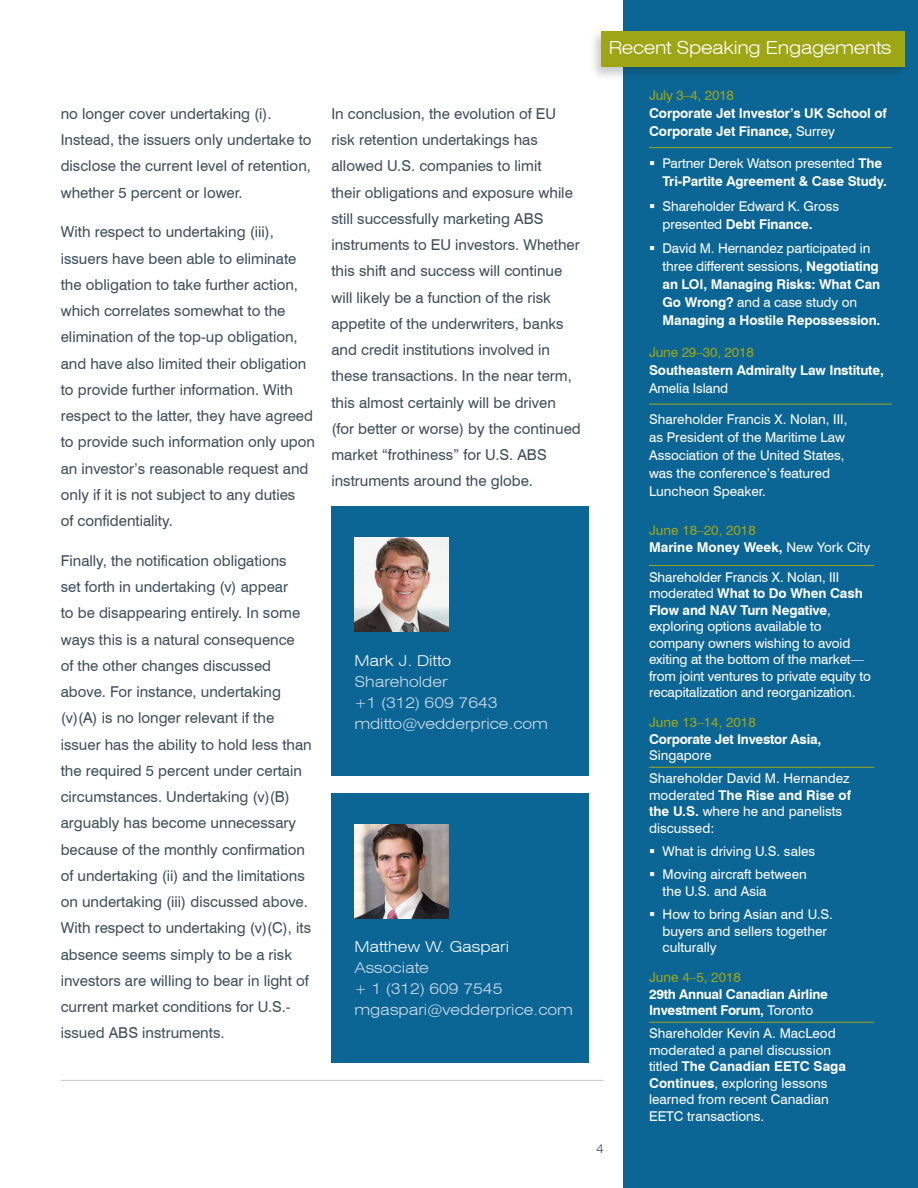
<style>
.page{position:relative;width:918px;height:1188px;background:#fff}
.page>*{position:absolute;margin:0;border:0;box-sizing:border-box;transform-origin:0 0}
.t1{font:300 expanded 18px "Swiss 721 BT";letter-spacing:-.02em;color:#fff}
.t2{font:15px/26.2px "Swiss 721 BT";color:#3d4f59}
.t3{font:300 expanded 15px/21px "Swiss 721 BT";color:#cddde6}
.t4{font:300 expanded 15px "Swiss 721 BT";color:#fff}
.t5{font:13.5px/16.5px "Swiss 721 BT";color:#fff}
.t6{font:700 13.5px/18px "Swiss 721 BT";letter-spacing:-.01em;color:#fff}
.t7{font:13.5px "Swiss 721 BT";letter-spacing:-.005em;color:#9ea615}
.t8{font:300 expanded 12px "Swiss 721 BT";color:#3d4f59}
.s1{font-weight:400}
.s2{font-weight:700}
.s3{font-weight:400;color:#9ea615}
</style>
<div class="page">
<div style="left:623px;top:0;width:295px;height:1188px;background:#0b6696"></div>
<hr style="left:61px;top:1080px;width:543px;height:1px;background:#c7c8ca">
<div style="left:590px;top:29px;width:319px;height:52px;background:#231f20;opacity:.24"></div>
<div style="left:602px;top:31px;width:303px;height:36px;background:#9ea615"></div>
<hr style="left:649px;top:565px;width:225px;height:1px;background:#9ea615">
<hr style="left:649px;top:767px;width:225px;height:1px;background:#9ea615">
<hr style="left:649px;top:1022px;width:225px;height:1px;background:#9ea615">
<hr style="left:649px;top:147px;width:243px;height:1px;background:#9ea615">
<hr style="left:649px;top:404px;width:243px;height:1px;background:#9ea615">
<div style="left:331px;top:506px;width:258px;height:270px;background:#0b6696"></div>
<img style="left:354px;top:537px;width:95px;height:95px">
<div style="left:331px;top:793px;width:258px;height:270px;background:#0b6696"></div>
<img style="left:354px;top:824px;width:95px;height:95px">
<p class="t2" style="left:61px;top:100px;width:252px">no longer cover undertaking (i).<br>Instead, the issuers only undertake to disclose the current level of retention, whether 5 percent or lower.</p>
<p class="t2" style="left:61px;top:219px;width:256px">With respect to undertaking (iii), issuers have been able to eliminate the obligation to take further action, which correlates somewhat to the elimination of the top-up obligation, and have also limited their obligation to provide further information. With respect to the latter, they have agreed to provide such information only upon an investor’s reasonable request and only if it is not subject to any duties<br>of confidentiality.</p>
<p class="t2" style="left:61px;top:547px;width:253px">Finally, the notification obligations<br>set forth in undertaking (v) appear<br>to be disappearing entirely. In some ways this is a natural consequence<br>of the other changes discussed above. For instance, undertaking (v)(A) is no longer relevant if the issuer has the ability to hold less than the required 5 percent under certain circumstances. Undertaking (v)(B) arguably has become unnecessary because of the monthly confirmation of undertaking (ii) and the limitations on undertaking (iii) discussed above.<br>With respect to undertaking (v)(C), its absence seems simply to be a risk investors are willing to bear in light of current market conditions for U.S.- issued ABS instruments.</p>
<p class="t2" style="left:331px;top:100px;width:251px">In conclusion, the evolution of EU risk retention undertakings has allowed U.S. companies to limit<br>their obligations and exposure while still successfully marketing ABS instruments to EU investors. Whether this shift and success will continue will likely be a function of the risk appetite of the underwriters, banks and credit institutions involved in these transactions. In the near term, this almost certainly will be driven (for better or worse) by the continued market “frothiness” for U.S. ABS instruments around the globe.</p>
<p class="t4" style="left:354px;top:651px;width:98px">Mark J. Ditto</p>
<p class="t3" style="left:354px;top:671px;width:195px">Shareholder<br>+1 (312) 609 7643 mditto@vedderprice.com</p>
<p class="t4" style="left:354px;top:938px;width:156px">Matthew W. Gaspari</p>
<p class="t3" style="left:354px;top:958px;width:220px">Associate<br>+ 1 (312) 609 7545 mgaspari@vedderprice.com</p>
<p class="t1" style="left:609px;top:37px;width:284px">Recent Speaking Engagements</p>
<p class="t7" style="left:649px;top:87px;width:86px">July 3–4, 2018</p>
<p class="t6" style="left:649px;top:105px;width:239px">Corporate Jet Investor’s UK School of<br>Corporate Jet Finance, <span class="s1">Surrey</span></p>
<p class="t6" style="left:663px;top:154px;width:226px;text-indent:-14px">▪ <span class="s1">Partner Derek Watson presented</span> The<br>Tri-Partite Agreement &amp; Case Study.</p>
<p class="t5" style="left:663px;top:197px;width:178px;line-height:18px;text-indent:-14px">▪ Shareholder Edward K. Gross presented <span class="s2">Debt Finance.</span></p>
<p class="t6" style="left:663px;top:239px;width:219px;text-indent:-14px">▪ <span class="s1">David M. Hernandez participated in three different sessions,</span> Negotiating an LOI, Managing Risks: What Can Go Wrong? <span class="s1">and a case study on </span>Managing a Hostile Repossession.</p>
<p class="t7" style="left:649px;top:344px;width:106px">June 29–30, 2018</p>
<p class="t6" style="left:649px;top:361px;width:236px">Southeastern Admiralty Law Institute,</p>
<p class="t5" style="left:649px;top:380px;width:81px">Amelia Island</p>
<p class="t5" style="left:649px;top:410px;width:200px;line-height:18px">Shareholder Francis X. Nolan, III, as President of the Maritime Law<br>Association of the United States, was the conference’s featured<br>Luncheon Speaker.</p>
<p class="t8" style="left:596px;top:1142px;width:9px">4</p>
<p class="t6" style="left:649px;top:522px;width:223px;line-height:16.5px"><span class="s3">June 18–20, 2018<br></span>Marine Money Week, <span class="s1">New York City</span></p>
<p class="t5" style="left:649px;top:568px;width:223px">Shareholder Francis X. Nolan, III moderated <span class="s2">What to Do When Cash Flow and NAV Turn Negative</span>, exploring options available to company owners wishing to avoid exiting at the bottom of the market— from joint ventures to private equity to recapitalization and reorganization.</p>
<p class="t7" style="left:649px;top:714px;width:108px">June 13–14, 2018</p>
<p class="t6" style="left:649px;top:730px;width:174px">Corporate Jet Investor Asia,</p>
<p class="t5" style="left:649px;top:744px;width:202px;line-height:23.2px">Singapore<br>Shareholder David M. Hernandez</p>
<p class="t5" style="left:649px;top:787px;width:204px">moderated <span class="s2">The Rise and Rise of the U.S.</span> where he and panelists discussed:</p>
<p class="t5" style="left:649px;top:843px;width:168px">▪ What is driving U.S. sales</p>
<p class="t5" style="left:663px;top:866px;width:146px;text-indent:-14px">▪ Moving aircraft between the U.S. and Asia</p>
<p class="t5" style="left:663px;top:906px;width:172px;text-indent:-14px">▪ How to bring Asian and U.S. buyers and sellers together culturally</p>
<p class="t7" style="left:649px;top:969px;width:93px">June 4–5, 2018</p>
<p class="t6" style="left:649px;top:985px;width:180px;line-height:16.5px">29th Annual Canadian Airline<br>Investment Forum, <span class="s1">Toronto</span></p>
<p class="t5" style="left:649px;top:1025px;width:198px">Shareholder Kevin A. MacLeod moderated a panel discussion titled <span class="s2">The Canadian EETC Saga<br>Continues</span>, exploring lessons learned from recent Canadian<br>EETC transactions.</p>
</div>
